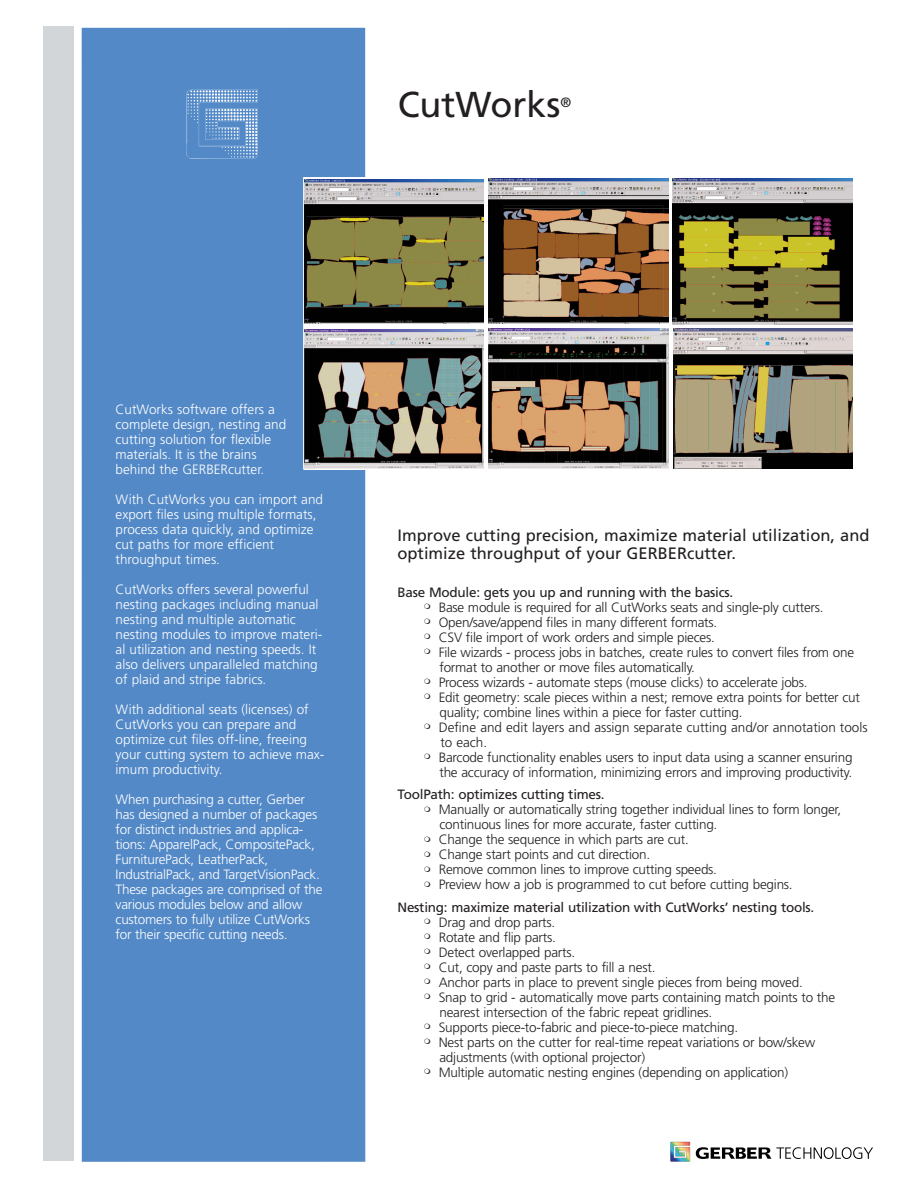
<style>
.page{position:relative;width:918px;height:1188px;background:#fff}
.page>*{position:absolute;margin:0;border:0;box-sizing:border-box;transform-origin:0 0}
.t1{font:36px "Frutiger";color:#231f20}
.t2{font:16.5px/18px "Frutiger";color:#231f20}
.t3{font:300 13.5px/15px "Frutiger";letter-spacing:-.015em;color:#231f20}
.t4{font:300 13.5px/15px "Frutiger";color:#fff}
.t5{font:13.5px "Frutiger";letter-spacing:-.015em;color:#231f20}
</style>
<div class="page">
<div style="left:82px;top:28px;width:283px;height:1134px;background:#5389c7"></div>
<img style="left:186px;top:90px;width:72px;height:69px">
<img style="left:489px;top:179px;width:179px;height:145px">
<img style="left:489px;top:329px;width:179px;height:139px">
<img style="left:673px;top:178px;width:179px;height:146px">
<img style="left:673px;top:329px;width:180px;height:140px">
<img style="left:304px;top:179px;width:180px;height:145px">
<img style="left:305px;top:329px;width:179px;height:140px">
<div style="left:43px;top:26px;width:31px;height:1135px;background:#d2d6d9"></div>
<img style="left:670px;top:1141px;width:102px;height:21px">
<img style="left:696px;top:1147px;width:75px;height:12px">
<img style="left:776px;top:1147px;width:97px;height:12px">
<h1 class="t1" style="left:398px;top:90px;width:164px">CutWorks</h1>
<p class="t5" style="left:560px;top:97px;width:12px">®</p>
<p class="t4" style="left:116px;top:402px;width:172px">CutWorks software offers a complete design, nesting and cutting solution for flexible materials. It is the brains behind the GERBERcutter.</p>
<p class="t4" style="left:116px;top:492px;width:209px">With CutWorks you can import and export files using multiple formats, process data quickly, and optimize cut paths for more efficient throughput times.</p>
<p class="t4" style="left:116px;top:582px;width:208px">CutWorks offers several powerful nesting packages including manual nesting and multiple automatic nesting modules to improve materi&shy;al utilization and nesting speeds. It also delivers unparalleled matching of plaid and stripe fabrics.</p>
<p class="t4" style="left:116px;top:702px;width:210px">With additional seats (licenses) of<br>CutWorks you can prepare and optimize cut files off-line, freeing your cutting system to achieve max&shy;imum productivity.</p>
<p class="t4" style="left:116px;top:792px;width:208px">When purchasing a cutter, Gerber has designed a number of packages for distinct industries and applica&shy;tions: ApparelPack, CompositePack, FurniturePack, LeatherPack, IndustrialPack, and TargetVisionPack.<br>These packages are comprised of the various modules below and allow customers to fully utilize CutWorks for their specific cutting needs.</p>
<p class="t2" style="left:398px;top:528px;width:474px">Improve cutting precision, maximize material utilization, and optimize throughput of your GERBERcutter.</p>
<p class="t5" style="left:398px;top:586px;width:337px">Base Module: gets you up and running with the basics.</p>
<p class="t3" style="left:439px;top:600px;width:430px">Base module is required for all CutWorks seats and single-ply cutters.<br>Open/save/append files in many different formats.<br>CSV file import of work orders and simple pieces.<br>File wizards - process jobs in batches, create rules to convert files from one format to another or move files automatically.<br>Process wizards - automate steps (mouse clicks) to accelerate jobs.<br>Edit geometry: scale pieces within a nest; remove extra points for better cut quality; combine lines within a piece for faster cutting.<br>Define and edit layers and assign separate cutting and/or annotation tools to each.<br>Barcode functionality enables users to input data using a scanner ensuring the accuracy of information, minimizing errors and improving productivity.</p>
<p class="t5" style="left:397px;top:789px;width:209px">ToolPath: optimizes cutting times.</p>
<p class="t3" style="left:439px;top:803px;width:404px">Manually or automatically string together individual lines to form longer, continuous lines for more accurate, faster cutting.<br>Change the sequence in which parts are cut.<br>Change start points and cut direction.<br>Remove common lines to improve cutting speeds.<br>Preview how a job is programmed to cut before cutting begins.</p>
<p class="t5" style="left:397px;top:901px;width:418px">Nesting: maximize material utilization with CutWorks’ nesting tools.</p>
<p class="t3" style="left:439px;top:915px;width:398px">Drag and drop parts.<br>Rotate and flip parts.<br>Detect overlapped parts.<br>Cut, copy and paste parts to fill a nest.<br>Anchor parts in place to prevent single pieces from being moved.<br>Snap to grid - automatically move parts containing match points to the nearest intersection of the fabric repeat gridlines.<br>Supports piece-to-fabric and piece-to-piece matching.<br>Nest parts on the cutter for real-time repeat variations or bow/skew adjustments (with optional projector)<br>Multiple automatic nesting engines (depending on application)</p>
</div>
